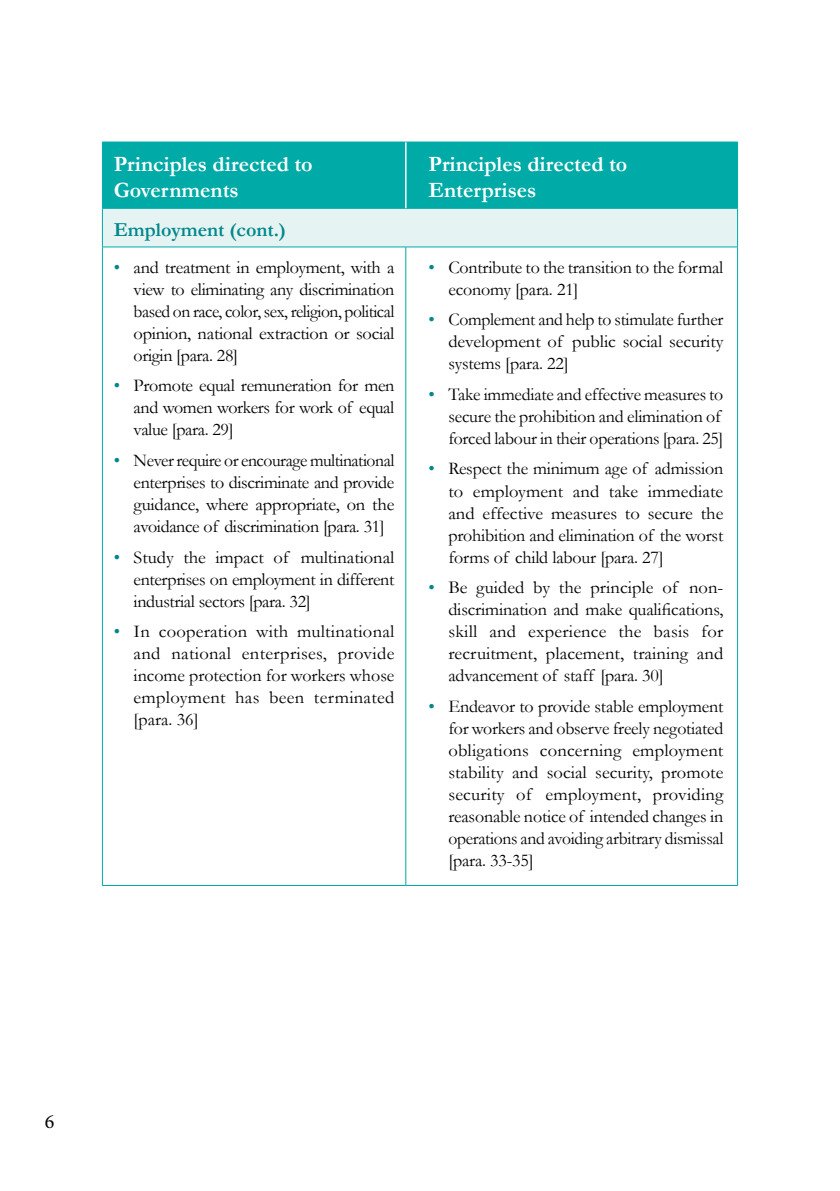
<style>
.page{position:relative;width:840px;height:1191px;background:#fff}
.page>*{position:absolute;margin:0;border:0;box-sizing:border-box;transform-origin:0 0}
.t1{font:700 22px/26.4px "Garamond";color:#fff}
.t2{font:700 20px "Garamond";color:#00878a}
.t3{font:20px "Minion Pro";color:#000}
.t4{font:18px/22px "Garamond";letter-spacing:-.015em;color:#000;text-align:justify}
.s1{color:#00878a}
</style>
<div class="page">
<div style="left:103px;top:143px;width:633px;height:65px;background:#00aaa7"></div>
<div style="left:102px;top:208px;width:635px;height:39px;background:#e6f3f3"></div>
<hr style="left:102px;top:142px;width:303px;height:1px;background:#00aaa7">
<hr style="left:102px;top:142px;width:1px;height:66px;background:#00aaa7">
<hr style="left:405px;top:142px;width:332px;height:1px;background:#00aaa7">
<hr style="left:736px;top:142px;width:1px;height:66px;background:#00aaa7">
<hr style="left:102px;top:208px;width:303px;height:1px;background:#00aaa7">
<hr style="left:102px;top:209px;width:1px;height:38px;background:#00aaa7">
<hr style="left:405px;top:208px;width:332px;height:1px;background:#00aaa7">
<hr style="left:736px;top:209px;width:1px;height:38px;background:#00aaa7">
<hr style="left:102px;top:247px;width:303px;height:1px;background:#00aaa7">
<hr style="left:102px;top:247px;width:1px;height:638px;background:#00aaa7">
<hr style="left:405px;top:247px;width:332px;height:1px;background:#00aaa7">
<hr style="left:405px;top:247px;width:1px;height:638px;background:#00aaa7">
<hr style="left:736px;top:247px;width:1px;height:638px;background:#00aaa7">
<hr style="left:102px;top:885px;width:303px;height:1px;background:#00aaa7">
<hr style="left:405px;top:885px;width:332px;height:1px;background:#00aaa7">
<hr style="left:405px;top:142px;width:1px;height:66px;background:#fff">
<p class="t1" style="left:114px;top:150px;width:200px">Principles directed to<br>Governments</p>
<p class="t1" style="left:428px;top:150px;width:200px">Principles directed to<br>Enterprises</p>
<p class="t2" style="left:114px;top:216px;width:174px">Employment (cont.)</p>
<p class="t4" style="left:133px;top:256px;width:262px;text-indent:-20px"><span class="s1">•</span> and treatment in employment, with a view to eliminating any discrimination based on race, color, sex, religion, political opinion, national extraction or social origin [para. 28]</p>
<p class="t4" style="left:133px;top:374px;width:262px;text-indent:-20px"><span class="s1">•</span> Promote equal remuneration for men and women workers for work of equal value [para. 29]</p>
<p class="t4" style="left:133px;top:449px;width:262px;text-indent:-20px"><span class="s1">•</span> Never require or encourage multinational enterprises to discriminate and provide guidance, where appropriate, on the avoidance of discrimination [para. 31]</p>
<p class="t4" style="left:133px;top:545px;width:262px;text-indent:-20px"><span class="s1">•</span> Study the impact of multinational enterprises on employment in different industrial sectors [para. 32]</p>
<p class="t4" style="left:133px;top:620px;width:262px;text-indent:-20px"><span class="s1">•</span> In cooperation with multinational and national enterprises, provide income protection for workers whose employment has been terminated [para. 36]</p>
<p class="t4" style="left:448px;top:256px;width:276px;text-indent:-20px"><span class="s1">•</span> Contribute to the transition to the formal economy [para. 21]</p>
<p class="t4" style="left:448px;top:308px;width:276px;text-indent:-20px"><span class="s1">•</span> Complement and help to stimulate further development of public social security systems [para. 22]</p>
<p class="t4" style="left:448px;top:383px;width:276px;text-align:left;text-indent:-20px"><span class="s1">•</span> Take immediate and effective measures to secure the prohibition and elimination of forced labour in their operations [para. 25]</p>
<p class="t4" style="left:448px;top:457px;width:276px;text-indent:-20px"><span class="s1">•</span> Respect the minimum age of admission to employment and take immediate and effective measures to secure the prohibition and elimination of the worst forms of child labour [para. 27]</p>
<p class="t4" style="left:448px;top:576px;width:276px;text-indent:-20px"><span class="s1">•</span> Be guided by the principle of non&shy;discrimination and make qualifications, skill and experience the basis for recruitment, placement, training and advancement of staff [para. 30]</p>
<p class="t4" style="left:448px;top:694px;width:276px;text-indent:-20px"><span class="s1">•</span> Endeavor to provide stable employment for workers and observe freely negotiated obligations concerning employment stability and social security, promote security of employment, providing reasonable notice of intended changes in operations and avoiding arbitrary dismissal [para. 33-35]</p>
<p class="t3" style="left:45px;top:1108px;width:11px">6</p>
</div>
